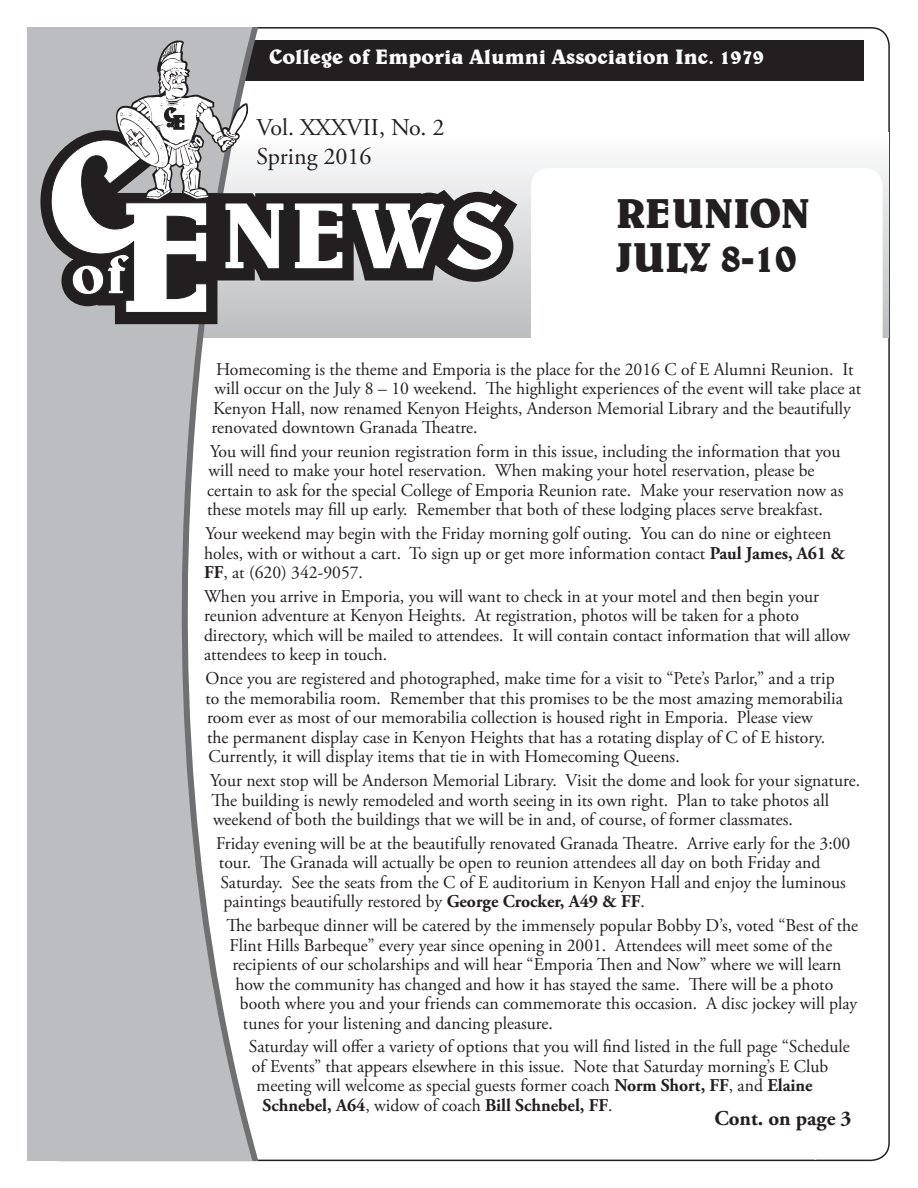
<style>
.page{position:relative;width:918px;height:1188px;background:#fff}
.page>*{position:absolute;margin:0;border:0;box-sizing:border-box;transform-origin:0 0}
.t1{font:700 42px/43.5px "Belwe BT";letter-spacing:-.02em;color:#231f20}
.t2{font:24.15px/29px "Adobe Garamond Pro";color:#231f20}
.t3{font:700 21px "Belwe BT";color:#fff}
.t4{font:700 21px "Adobe Garamond Pro";color:#231f20}
.t5{font:18px/19.5px "Adobe Garamond Pro";color:#231f20}
.t6{font:700 18px "Adobe Garamond Pro";color:#231f20}
.s1{font-weight:700}
.s2{font-weight:400}
</style>
<div class="page">
<div style="left:181px;top:132px;width:707px;height:206px;background:linear-gradient(to bottom,#fdfefe,#bcbdc0)"></div>
<div style="left:531px;top:168px;width:352px;height:193px;background:#fff;border-radius:18px"></div>
<div style="left:218px;top:40px;width:646px;height:41px;background:#231f20"></div>
<svg style="left:27px;top:27px;width:225px;height:1134px;fill:#bcbdc0"></svg>
<svg style="left:40px;top:130px;width:477px;height:194px"></svg>
<svg style="left:294px;top:202px;width:50px;height:68px"></svg>
<svg style="left:351px;top:201px;width:153px;height:70px"></svg>
<svg style="left:50px;top:40px;width:235px;height:273px"></svg>
<p class="t3" style="left:269px;top:43px;width:496px">College of Emporia Alumni Association Inc. 1979</p>
<h2 class="t2" style="left:256px;top:114px;width:190px">Vol. XXXVII, No. 2<br>Spring 2016</h2>
<h1 class="t1" style="left:616px;top:191px;width:196px">REUNION<br>July 8-10</h1>
<p class="t5" style="left:212px;top:360px;width:651px">Homecoming is the theme and Emporia is the place for the 2016 C of E Alumni Reunion. It will occur on the July 8 – 10 weekend. The highlight experiences of the event will take place at Kenyon Hall, now renamed Kenyon Heights, Anderson Memorial Library and the beautifully renovated downtown Granada Theatre.</p>
<p class="t5" style="left:207px;top:442px;width:638px">You will find your reunion registration form in this issue, including the information that you will need to make your hotel reservation. When making your hotel reservation, please be certain to ask for the special College of Emporia Reunion rate. Make your reservation now as these motels may fill up early. Remember that both of these lodging places serve breakfast.</p>
<p class="t5" style="left:204px;top:524px;width:643px">Your weekend may begin with the Friday morning golf outing. You can do nine or eighteen holes, with or without a cart. To sign up or get more information contact <span class="s1">Paul James, A61 &amp;<br>FF</span>, at (620) 342-9057.</p>
<p class="t5" style="left:204px;top:587px;width:648px">When you arrive in Emporia, you will want to check in at your motel and then begin your reunion adventure at Kenyon Heights. At registration, photos will be taken for a photo directory, which will be mailed to attendees. It will contain contact information that will allow attendees to keep in touch.</p>
<p class="t5" style="left:206px;top:669px;width:639px">Once you are registered and photographed, make time for a visit to “Pete’s Parlor,” and a trip to the memorabilia room. Remember that this promises to be the most amazing memorabilia room ever as most of our memorabilia collection is housed right in Emporia. Please view<br>the permanent display case in Kenyon Heights that has a rotating display of C of E history.<br>Currently, it will display items that tie in with Homecoming Queens.</p>
<p class="t5" style="left:210px;top:771px;width:652px">Your next stop will be Anderson Memorial Library. Visit the dome and look for your signature.<br>The building is newly remodeled and worth seeing in its own right. Plan to take photos all weekend of both the buildings that we will be in and, of course, of former classmates.</p>
<p class="t5" style="left:216px;top:834px;width:636px">Friday evening will be at the beautifully renovated Granada Theatre. Arrive early for the 3:00 tour. The Granada will actually be open to reunion attendees all day on both Friday and Saturday. See the seats from the C of E auditorium in Kenyon Hall and enjoy the luminous paintings beautifully restored by <span class="s1">George Crocker, A49 &amp; FF</span>.</p>
<p class="t5" style="left:226px;top:916px;width:633px">The barbeque dinner will be catered by the immensely popular Bobby D’s, voted “Best of the</p>
<p class="t5" style="left:229px;top:936px;width:604px">Flint Hills Barbeque” every year since opening in 2001. Attendees will meet some of the</p>
<p class="t5" style="left:232px;top:955px;width:611px">recipients of our scholarships and will hear “Emporia Then and Now” where we will learn</p>
<p class="t5" style="left:235px;top:975px;width:599px">how the community has changed and how it has stayed the same. There will be a photo</p>
<p class="t5" style="left:240px;top:994px;width:619px">booth where you and your friends can commemorate this occasion. A disc jockey will play</p>
<p class="t5" style="left:243px;top:1014px;width:312px">tunes for your listening and dancing pleasure.</p>
<p class="t5" style="left:249px;top:1038px;width:602px">Saturday will offer a variety of options that you will find listed in the full page “Schedule</p>
<p class="t5" style="left:252px;top:1057px;width:578px">of Events” that appears elsewhere in this issue. Note that Saturday morning’s E Club</p>
<p class="t5" style="left:256px;top:1077px;width:558px">meeting will welcome as special guests former coach <span class="s1">Norm Short, FF</span>, and <span class="s1">Elaine</span></p>
<p class="t6" style="left:262px;top:1095px;width:352px">Schnebel, A64<span class="s2">, widow of coach</span> Bill Schnebel, FF<span class="s2">.</span></p>
<p class="t4" style="left:714px;top:1107px;width:139px">Cont. on page 3</p>
</div>
